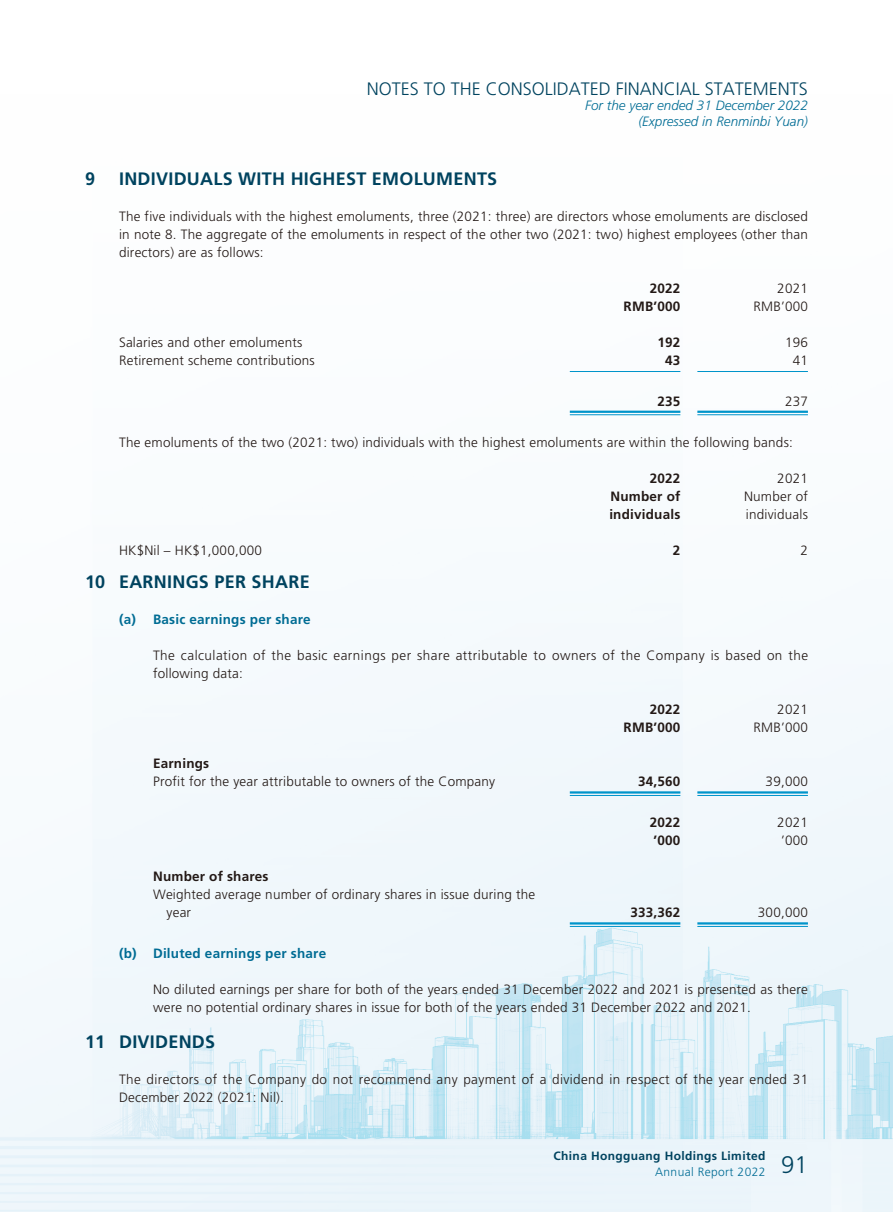
<style>
.page{position:relative;width:893px;height:1212px;background:#fff}
.page>*{position:absolute;margin:0;border:0;box-sizing:border-box;transform-origin:0 0}
.t1{font:300 24px "Frutiger LT Std";color:#00435f}
.t2{font:700 18px "Frutiger LT Std";letter-spacing:.015em;color:#00435f}
.t3{font:300 18px "Frutiger LT Std";color:#00435f}
.t4{font:300 13.5px/18px "Frutiger LT Std";letter-spacing:.015em;color:#231916}
.t5{font:300 13.5px/18px "Frutiger LT Std";letter-spacing:.035em;color:#231916}
.t6{font:700 13.5px/18px "Frutiger LT Std";letter-spacing:.015em;color:#231916}
.t7{font:italic 300 13.5px/15.8px "Frutiger LT Std";color:#006c94;text-align:right}
.t8{font:700 13.5px "Frutiger LT Std";letter-spacing:.015em;color:#006c94}
.t9{font:700 12px "Frutiger LT Std";letter-spacing:.03em;color:#00435f}
.t10{font:300 12px "Frutiger LT Std";letter-spacing:.03em;color:#006c94}
</style>
<div class="page">
<img style="left:0;top:371px;width:893px;height:841px">
<hr style="left:570px;top:371px;width:110px;height:1px;background:#0094ca">
<hr style="left:697px;top:371px;width:111px;height:1px;background:#0094ca">
<hr style="left:570px;top:411px;width:110px;height:2px;background:#0094ca">
<hr style="left:570px;top:414px;width:110px;height:1px;background:#0094ca">
<hr style="left:697px;top:411px;width:111px;height:2px;background:#0094ca">
<hr style="left:697px;top:414px;width:111px;height:1px;background:#0094ca">
<hr style="left:570px;top:791px;width:110px;height:2px;background:#0094ca">
<hr style="left:570px;top:795px;width:110px;height:1px;background:#0094ca">
<hr style="left:697px;top:791px;width:111px;height:2px;background:#0094ca">
<hr style="left:697px;top:795px;width:111px;height:1px;background:#0094ca">
<hr style="left:570px;top:922px;width:110px;height:2px;background:#0094ca">
<hr style="left:570px;top:926px;width:110px;height:1px;background:#0094ca">
<hr style="left:697px;top:922px;width:111px;height:2px;background:#0094ca">
<hr style="left:697px;top:926px;width:111px;height:1px;background:#0094ca">
<h2 class="t3" style="left:367px;top:79px;width:443px">NOTES TO THE CONSOLIDATED FINANCIAL STATEMENTS</h2>
<p class="t7" style="left:585px;top:98px;width:224px">For the year ended 31 December 2022 (Expressed in Renminbi Yuan)</p>
<h2 class="t2" style="left:85px;top:168px;width:12px">9</h2>
<h2 class="t2" style="left:119px;top:168px;width:380px">INDIVIDUALS WITH HIGHEST EMOLUMENTS</h2>
<p class="t4" style="left:119px;top:208px;width:690px;text-align:justify">The five individuals with the highest emoluments, three (2021: three) are directors whose emoluments are disclosed in note 8. The aggregate of the emoluments in respect of the other two (2021: two) highest employees (other than directors) are as follows:</p>
<p class="t6" style="left:650px;top:279px;width:32px">2022</p>
<p class="t4" style="left:777px;top:280px;width:32px">2021</p>
<p class="t6" style="left:624px;top:297px;width:58px">RMB’000</p>
<p class="t4" style="left:753px;top:298px;width:56px">RMB’000</p>
<p class="t4" style="left:119px;top:334px;width:185px">Salaries and other emoluments</p>
<p class="t6" style="left:657px;top:333px;width:24px">192</p>
<p class="t4" style="left:785px;top:334px;width:24px">196</p>
<p class="t4" style="left:119px;top:352px;width:197px">Retirement scheme contributions</p>
<p class="t6" style="left:665px;top:351px;width:17px">43</p>
<p class="t4" style="left:793px;top:352px;width:17px">41</p>
<p class="t6" style="left:657px;top:392px;width:24px">235</p>
<p class="t4" style="left:785px;top:392px;width:24px">237</p>
<p class="t4" style="left:119px;top:433px;width:675px">The emoluments of the two (2021: two) individuals with the highest emoluments are within the following bands:</p>
<p class="t6" style="left:650px;top:469px;width:32px">2022</p>
<p class="t4" style="left:777px;top:469px;width:32px">2021</p>
<p class="t6" style="left:609px;top:487px;width:73px">Number of individuals</p>
<p class="t4" style="left:744px;top:487px;width:65px">Number of individuals</p>
<p class="t4" style="left:119px;top:541px;width:144px">HK$Nil – HK$1,000,000</p>
<p class="t6" style="left:673px;top:541px;width:9px">2</p>
<p class="t4" style="left:800px;top:541px;width:9px">2</p>
<h2 class="t2" style="left:85px;top:571px;width:226px">10 EARNINGS PER SHARE</h2>
<p class="t8" style="left:119px;top:612px;width:193px">(a) Basic earnings per share</p>
<p class="t5" style="left:153px;top:647px;width:656px">The calculation of the basic earnings per share attributable to owners of the Company is based on the following data:</p>
<p class="t6" style="left:650px;top:701px;width:32px">2022</p>
<p class="t4" style="left:777px;top:701px;width:32px">2021</p>
<p class="t6" style="left:624px;top:719px;width:58px">RMB’000</p>
<p class="t4" style="left:753px;top:719px;width:56px">RMB’000</p>
<p class="t6" style="left:153px;top:755px;width:58px">Earnings</p>
<p class="t4" style="left:153px;top:773px;width:344px">Profit for the year attributable to owners of the Company</p>
<p class="t6" style="left:638px;top:773px;width:44px">34,560</p>
<p class="t4" style="left:766px;top:773px;width:44px">39,000</p>
<p class="t6" style="left:650px;top:814px;width:32px">2022</p>
<p class="t4" style="left:777px;top:814px;width:32px">2021</p>
<p class="t6" style="left:653px;top:832px;width:28px">’000</p>
<p class="t4" style="left:781px;top:832px;width:28px">’000</p>
<p class="t6" style="left:153px;top:868px;width:117px">Number of shares</p>
<p class="t4" style="left:167px;top:886px;width:370px;text-indent:-13px">Weighted average number of ordinary shares in issue during the year</p>
<p class="t6" style="left:630px;top:904px;width:52px">333,362</p>
<p class="t4" style="left:758px;top:904px;width:52px">300,000</p>
<p class="t8" style="left:119px;top:945px;width:209px">(b) Diluted earnings per share</p>
<p class="t4" style="left:153px;top:981px;width:656px">No diluted earnings per share for both of the years ended 31 December 2022 and 2021 is presented as there were no potential ordinary shares in issue for both of the years ended 31 December 2022 and 2021.</p>
<h2 class="t2" style="left:85px;top:1031px;width:132px">11 DIVIDENDS</h2>
<p class="t4" style="left:119px;top:1071px;width:691px">The directors of the Company do not recommend any payment of a dividend in respect of the year ended 31<br>December 2022 (2021: Nil).</p>
<p class="t9" style="left:554px;top:1149px;width:213px">China Hongguang Holdings Limited</p>
<p class="t10" style="left:655px;top:1165px;width:112px">Annual Report 2022</p>
<h1 class="t1" style="left:781px;top:1151px;width:28px">91</h1>
</div>
